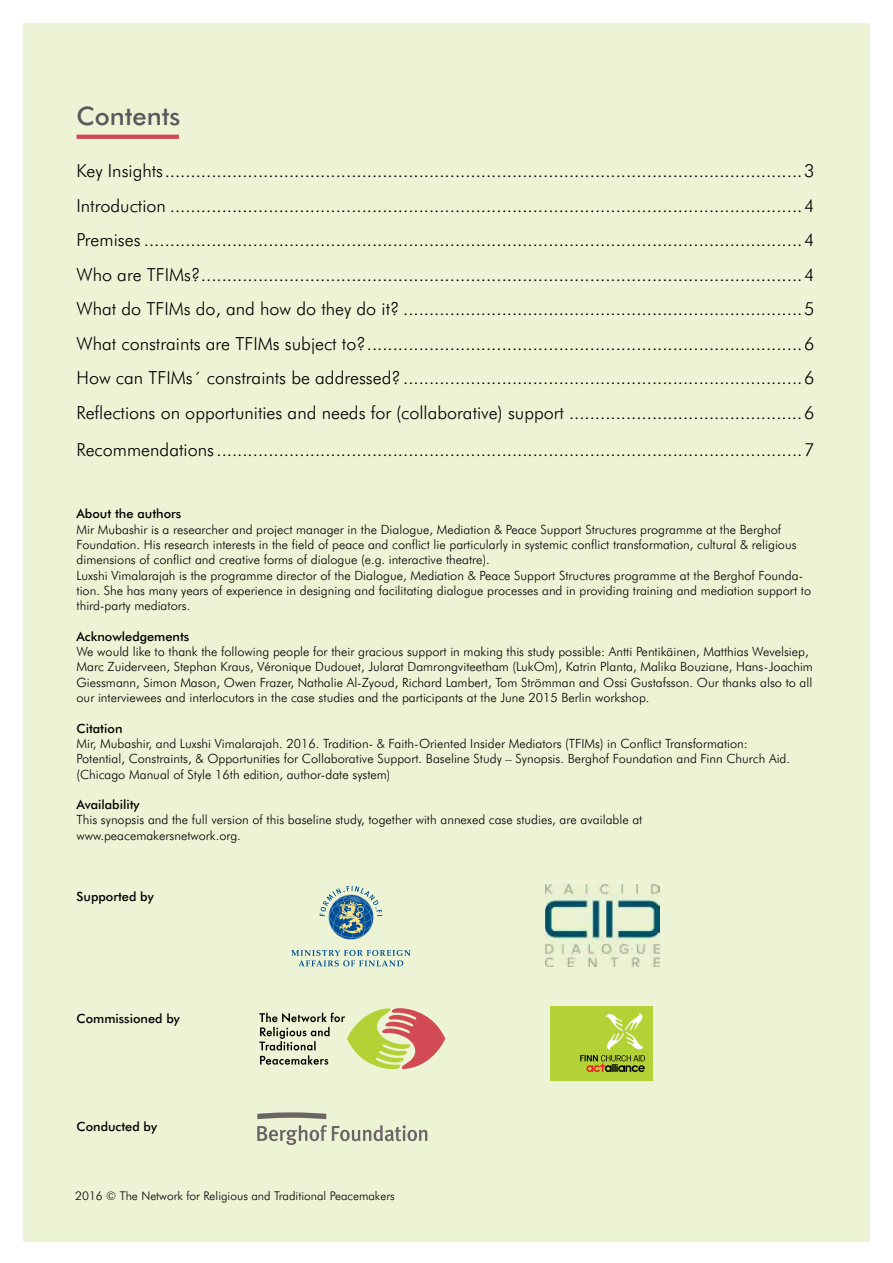
<style>
.page{position:relative;width:893px;height:1263px;background:#fff}
.page>*{position:absolute;margin:0;border:0;box-sizing:border-box;transform-origin:0 0}
.t1{font:500 25.5px "Futura BT";color:#58595b}
.t2{font:300 18px/34.5px "Futura BT";color:#000;text-align:justify}
.t3{font:300 12.75px/15.3px "Futura BT";color:#000}
.t4{font:500 12.75px "Futura BT";color:#000}
.t5{font:300 12px "Futura BT";color:#000}
</style>
<div class="page">
<div style="left:23px;top:23px;width:847px;height:1218px;background:#edf4d5"></div>
<div style="left:551px;top:1006px;width:102px;height:74px;background:#b3d235"></div>
<svg style="left:580px;top:1013px;width:65px;height:59px"></svg>
<svg style="left:259px;top:1008px;width:186px;height:62px"></svg>
<svg style="left:291px;top:950px;width:120px;height:16px"></svg>
<svg style="left:320px;top:886px;width:62px;height:53px"></svg>
<svg style="left:257px;top:1125px;width:170px;height:20px"></svg>
<svg style="left:257px;top:1112px;width:69px;height:7px"></svg>
<svg style="left:77px;top:135px;width:102px;height:4px"></svg>
<img style="left:546px;top:885px;width:113px;height:81px">
<h1 class="t1" style="left:77px;top:100px;width:105px">Contents</h1>
<p class="t2" style="left:77px;top:153px;width:739px">Key Insights...........................................................................................................................3<br>Introduction ..........................................................................................................................4<br>Premises ...............................................................................................................................4<br>Who are TFIMs?....................................................................................................................4<br>What do TFIMs do, and how do they do it? .............................................................................5<br>What constraints are TFIMs subject to?....................................................................................6<br>How can TFIMs´ constraints be addressed? .............................................................................6<br>Reflections on opportunities and needs for (collaborative) support .............................................6</p>
<h2 class="t2" style="left:77px;top:432px;width:739px">Recommendations.................................................................................................................7</h2>
<p class="t4" style="left:77px;top:506px;width:106px">About the authors</p>
<p class="t3" style="left:77px;top:521px;width:736px">Mir Mubashir is a researcher and project manager in the Dialogue, Mediation &amp; Peace Support Structures programme at the Berghof Foundation. His research interests in the field of peace and conflict lie particularly in systemic conflict transformation, cultural &amp; religious dimensions of conflict and creative forms of dialogue (e.g. interactive theatre).<br>Luxshi Vimalarajah is the programme director of the Dialogue, Mediation &amp; Peace Support Structures programme at the Berghof Founda&shy;tion. She has many years of experience in designing and facilitating dialogue processes and in providing training and mediation support to third-party mediators.</p>
<p class="t4" style="left:77px;top:629px;width:114px">Acknowledgements</p>
<p class="t3" style="left:77px;top:644px;width:738px">We would like to thank the following people for their gracious support in making this study possible: Antti Pentikäinen, Matthias Wevelsiep, Marc Zuiderveen, Stephan Kraus, Véronique Dudouet, Jularat Damrongviteetham (LukOm), Katrin Planta, Malika Bouziane, Hans-Joachim Giessmann, Simon Mason, Owen Frazer, Nathalie Al-Zyoud, Richard Lambert, Tom Strömman and Ossi Gustafsson. Our thanks also to all our interviewees and interlocutors in the case studies and the participants at the June 2015 Berlin workshop.</p>
<p class="t4" style="left:77px;top:720px;width:47px">Citation</p>
<p class="t3" style="left:77px;top:736px;width:715px">Mir, Mubashir, and Luxshi Vimalarajah. 2016. Tradition- &amp; Faith-Oriented Insider Mediators (TFIMs) in Conflict Transformation:<br>Potential, Constraints, &amp; Opportunities for Collaborative Support. Baseline Study – Synopsis. Berghof Foundation and Finn Church Aid. (Chicago Manual of Style 16th edition, author-date system)</p>
<p class="t4" style="left:77px;top:797px;width:65px">Availability</p>
<p class="t3" style="left:77px;top:812px;width:567px">This synopsis and the full version of this baseline study, together with annexed case studies, are available at www.peacemakersnetwork.org.</p>
<p class="t4" style="left:77px;top:889px;width:79px">Supported by</p>
<p class="t4" style="left:77px;top:1011px;width:105px">Commissioned by</p>
<p class="t4" style="left:77px;top:1118px;width:82px">Conducted by</p>
<p class="t5" style="left:75px;top:1188px;width:321px">2016 © The Network for Religious and Traditional Peacemakers</p>
</div>
